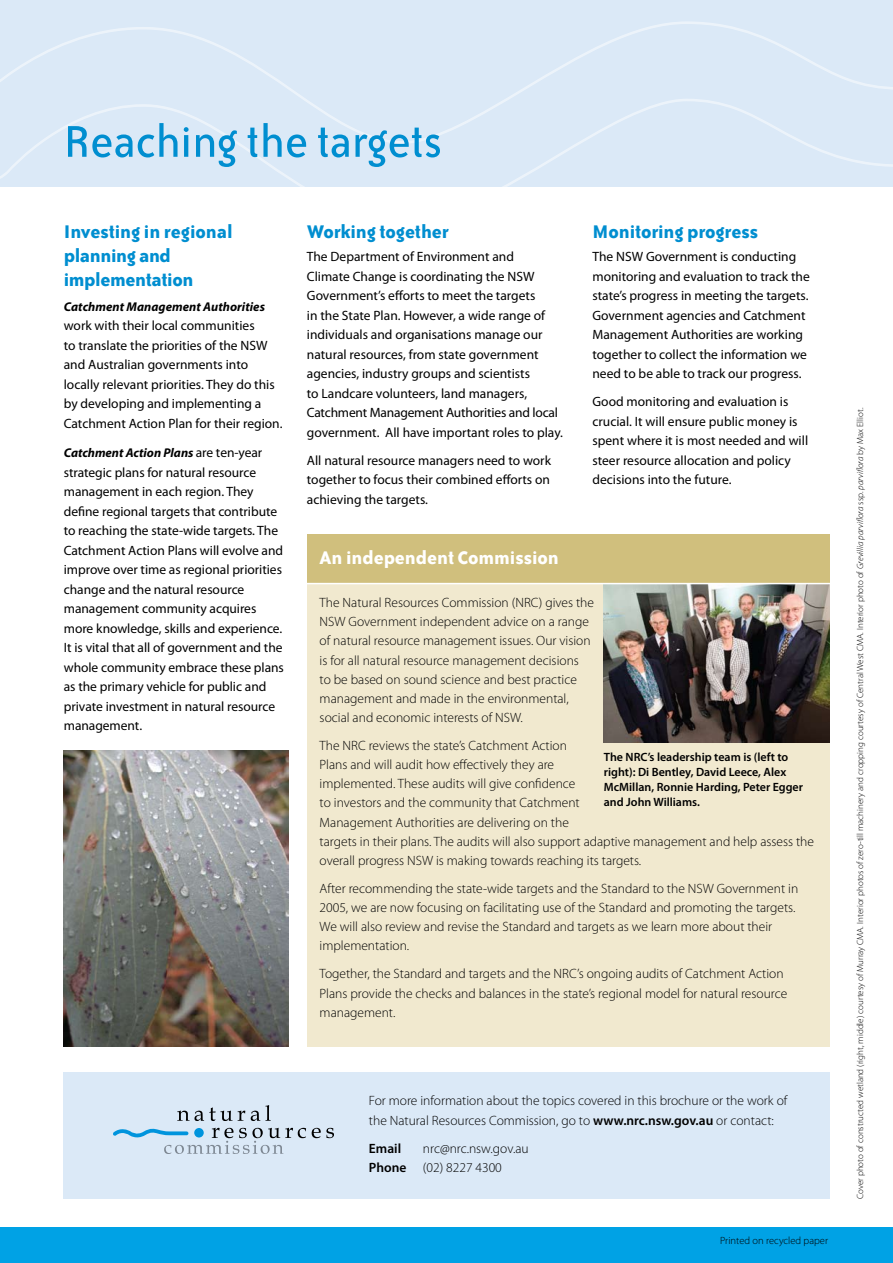
<style>
.page{position:relative;width:893px;height:1263px;background:#fff}
.page>*{position:absolute;margin:0;border:0;box-sizing:border-box;transform-origin:0 0}
.t1{font:51px "Bailey Sans ITC";letter-spacing:-.005em;color:#008ed0}
.t2{font:700 21px/24px "Bailey Sans ITC";letter-spacing:-.005em;color:#008ed0}
.t3{font:700 21px "Bailey Sans ITC";letter-spacing:-.005em;color:#fff}
.t4{font:13.5px/19.5px "Myriad Pro";color:#000}
.t5{font:300 13.5px/19.2px "Myriad Pro";color:#000}
.t6{font:600 13.5px "Myriad Pro";color:#000}
.t7{font:italic 700 12.75px "Myriad Pro";letter-spacing:.005em;color:#000}
.t8{font:600 12px/15px "Myriad Pro";color:#000}
.t9{font:300 10.5px "Myriad Pro";color:#000}
.t10{font:300 9px "Myriad Pro";color:#000}
.s1{font-weight:400;font-style:normal;font-size:13.5px}
.s2{font-style:italic}
.s3{font-weight:600}
</style>
<div class="page">
<div style="left:0;top:0;width:893px;height:186px;background:#dbe9f7"></div>
<svg style="left:0;top:22px;width:893px;height:165px"></svg>
<div style="left:64px;top:1073px;width:766px;height:126px;background:#dbe9f7"></div>
<svg style="left:177px;top:1107px;width:55px;height:14px"></svg>
<svg style="left:238px;top:1110px;width:7px;height:11px"></svg>
<svg style="left:251px;top:1105px;width:20px;height:16px"></svg>
<svg style="left:312px;top:1128px;width:22px;height:10px"></svg>
<svg style="left:113px;top:1127px;width:193px;height:27px"></svg>
<img style="left:64px;top:750px;width:224px;height:297px">
<div style="left:307px;top:584px;width:522px;height:463px;background:#f1e9cf"></div>
<div style="left:307px;top:534px;width:522px;height:49px;background:#d0bf7d"></div>
<img style="left:603px;top:584px;width:226px;height:158px">
<div style="left:0;top:1227px;width:893px;height:36px;background:#00a2e5"></div>
<h1 class="t1" style="left:64px;top:115px;width:381px">Reaching the targets</h1>
<h2 class="t2" style="left:64px;top:219px;width:170px">Investing in regional planning and implementation</h2>
<p class="t7" style="left:64px;top:298px;width:203px">Catchment Management Authorities</p>
<p class="t4" style="left:64px;top:316px;width:220px">work with their local communities<br>to translate the priorities of the NSW and Australian governments into locally relevant priorities. They do this by developing and implementing a Catchment Action Plan for their region.</p>
<p class="t7" style="left:64px;top:445px;width:200px">Catchment Action Plans <span class="s1">are ten-year</span></p>
<p class="t4" style="left:64px;top:462px;width:222px">strategic plans for natural resource management in each region. They define regional targets that contribute to reaching the state-wide targets. The Catchment Action Plans will evolve and improve over time as regional priorities change and the natural resource management community acquires more knowledge, skills and experience.<br>It is vital that all of government and the whole community embrace these plans as the primary vehicle for public and private investment in natural resource management.</p>
<h2 class="t2" style="left:307px;top:219px;width:143px">Working together</h2>
<p class="t4" style="left:307px;top:247px;width:258px">The Department of Environment and<br>Climate Change is coordinating the NSW Government’s efforts to meet the targets<br>in the State Plan. However, a wide range of individuals and organisations manage our natural resources, from state government agencies, industry groups and scientists<br>to Landcare volunteers, land managers, Catchment Management Authorities and local government. All have important roles to play.</p>
<p class="t4" style="left:307px;top:450px;width:246px;text-align:justify">All natural resource managers need to work together to focus their combined efforts on achieving the targets.</p>
<h2 class="t2" style="left:592px;top:219px;width:167px">Monitoring progress</h2>
<p class="t4" style="left:592px;top:247px;width:219px">The NSW Government is conducting monitoring and evaluation to track the state’s progress in meeting the targets.<br>Government agencies and Catchment Management Authorities are working together to collect the information we need to be able to track our progress.</p>
<p class="t4" style="left:592px;top:392px;width:217px">Good monitoring and evaluation is crucial. It will ensure public money is spent where it is most needed and will steer resource allocation and policy decisions into the future.</p>
<p class="t10" style="left:855px;top:1199px;width:793px;rotate:-90deg">Cover photo of constructed wetland (right, middle) courtesy of Murray CMA. Interior photos of zero-till machinery and cropping courtesy of Central West CMA. Interior photo of <span class="s2">Grevillia parviflora</span> ssp. <span class="s2">parviflora</span> by Max Elliot.</p>
<p class="t9" style="left:720px;top:1235px;width:109px">Printed on recycled paper</p>
<h2 class="t3" style="left:320px;top:546px;width:241px">An independent Commission</h2>
<p class="t5" style="left:320px;top:593px;width:276px">The Natural Resources Commission (NRC) gives the NSW Government independent advice on a range of natural resource management issues. Our vision is for all natural resource management decisions<br>to be based on sound science and best practice management and made in the environmental, social and economic interests of NSW.</p>
<p class="t5" style="left:320px;top:736px;width:496px">The NRC reviews the state’s Catchment Action<br>Plans and will audit how effectively they are<br>implemented. These audits will give confidence<br>to investors and the community that Catchment<br>Management Authorities are delivering on the<br>targets in their plans. The audits will also support adaptive management and help assess the overall progress NSW is making towards reaching its targets.</p>
<p class="t5" style="left:320px;top:879px;width:480px">After recommending the state-wide targets and the Standard to the NSW Government in 2005, we are now focusing on facilitating use of the Standard and promoting the targets.<br>We will also review and revise the Standard and targets as we learn more about their implementation.</p>
<p class="t5" style="left:320px;top:964px;width:469px">Together, the Standard and targets and the NRC’s ongoing audits of Catchment Action<br>Plans provide the checks and balances in the state’s regional model for natural resource management.</p>
<p class="t8" style="left:604px;top:749px;width:201px">The NRC’s leadership team is (left to right): Di Bentley, David Leece, Alex McMillan, Ronnie Harding, Peter Egger and John Williams.</p>
<p class="t5" style="left:369px;top:1091px;width:420px">For more information about the topics covered in this brochure or the work of the Natural Resources Commission, go to <span class="s3">www.nrc.nsw.gov.au</span> or contact:</p>
<p class="t6" style="left:369px;top:1139px;width:34px">Email</p>
<p class="t5" style="left:369px;top:1138px;width:161px;text-indent:54px">nrc@nrc.nsw.gov.au<br><span class="s3">Phone</span> (02) 8227 4300</p>
</div>
